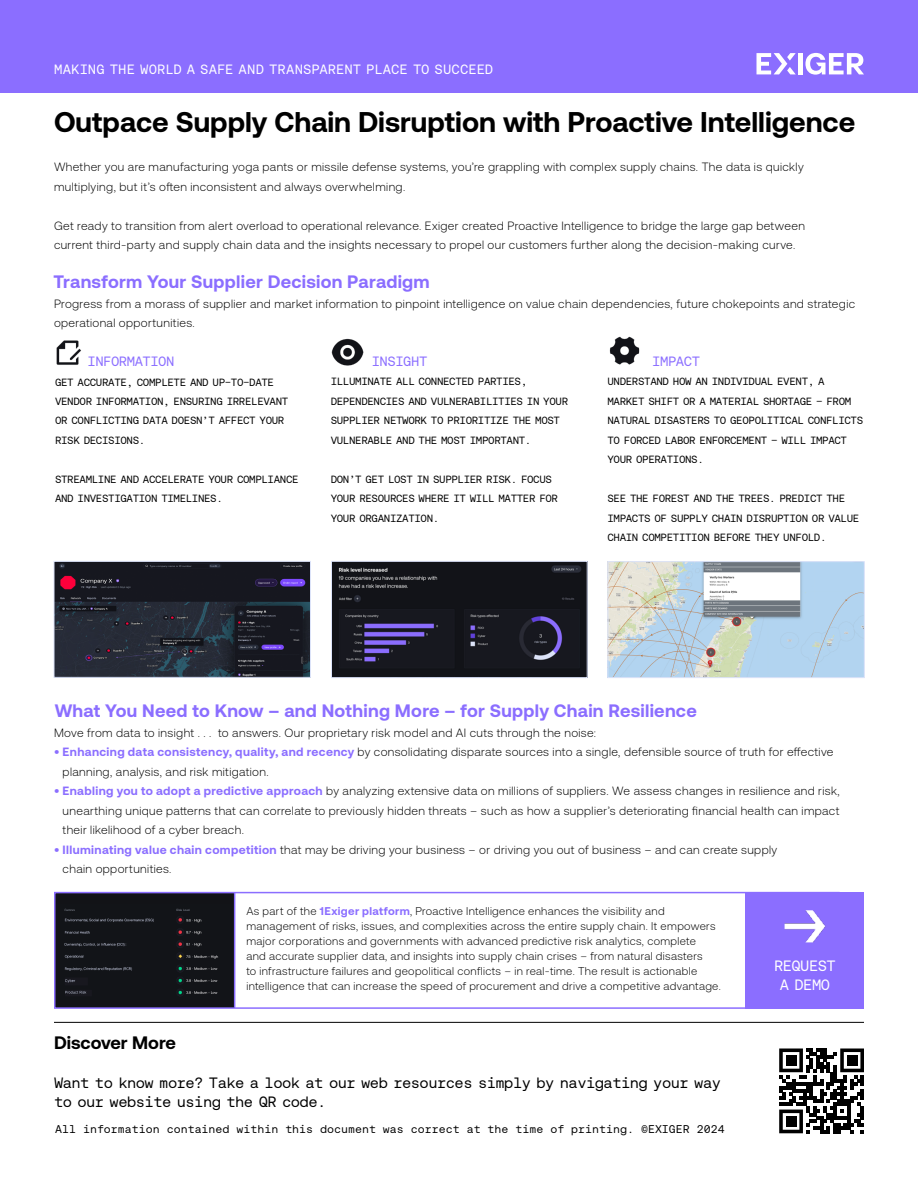
<style>
.page{position:relative;width:918px;height:1188px;background:#fff}
.page>*{position:absolute;margin:0;border:0;box-sizing:border-box;transform-origin:0 0}
.t1{font:700 28.5px "Aeonik";color:#000}
.t2{font:700 18px "Aeonik";letter-spacing:.015em;color:#8b6eff}
.t3{font:700 18px "Aeonik";color:#000}
.t4{font:15px/19.5px "Aeonik Mono";letter-spacing:-.035em;color:#000}
.t5{font:15px/19.5px "Aeonik Mono";letter-spacing:-.035em;color:#fff;text-align:center}
.t6{font:13.5px "Aeonik Mono";letter-spacing:.005em;color:#fff}
.t7{font:13.5px "Aeonik Mono";letter-spacing:-.035em;color:#8b6eff}
.t8{font:300 12px/19.5px "Aeonik";letter-spacing:.03em;color:#000}
.t9{font:300 11.25px/15px "Aeonik";letter-spacing:.035em;color:#000}
.t10{font:11.25px "Aeonik Mono";color:#000}
.t11{font:10.5px/19.5px "Aeonik Mono";letter-spacing:-.035em;color:#000}
.s1{font-weight:700;color:#8b6eff}
</style>
<div class="page">
<div style="left:55px;top:893px;width:179px;height:115px;background:#121317"></div>
<img style="left:64px;top:905px;width:170px;height:94px">
<div style="left:0;top:0;width:918px;height:93px;background:#8b6eff"></div>
<svg style="left:805px;top:53px;width:59px;height:22px"></svg>
<div style="left:798px;top:53px;width:5px;height:21px;background:#fff"></div>
<svg style="left:757px;top:53px;width:39px;height:21px"></svg>
<hr style="left:54px;top:1022px;width:810px;height:1px;background:#000">
<svg style="left:779px;top:1048px;width:85px;height:85px"></svg>
<div style="left:786px;top:1055px;width:10px;height:10px;background:#000"></div>
<div style="left:847px;top:1055px;width:10px;height:10px;background:#000"></div>
<div style="left:786px;top:1116px;width:10px;height:11px;background:#000"></div>
<div style="left:54px;top:892px;width:786px;height:117px;border:2px solid #8b6eff"></div>
<div style="left:746px;top:892px;width:118px;height:117px;background:#8b6eff"></div>
<img style="left:785px;top:911px;width:40px;height:31px">
<img style="left:610px;top:563px;width:253px;height:113px">
<div style="left:608px;top:561px;width:257px;height:117px;border:1px solid #dce3f9"></div>
<img style="left:56px;top:563px;width:253px;height:113px">
<div style="left:54px;top:561px;width:257px;height:117px;border:1px solid #dce3f9"></div>
<img style="left:333px;top:563px;width:253px;height:113px">
<div style="left:331px;top:561px;width:257px;height:117px;border:1px solid #dce3f9"></div>
<img style="left:331px;top:338px;width:33px;height:28px">
<hr style="left:234px;top:892px;width:1px;height:116px;background:#8b6eff">
<img style="left:56px;top:340px;width:25px;height:25px">
<img style="left:609px;top:336px;width:31px;height:29px">
<p class="t6" style="left:54px;top:61px;width:441px">MAKING THE WORLD A SAFE AND TRANSPARENT PLACE TO SUCCEED</p>
<h1 class="t1" style="left:54px;top:106px;width:803px">Outpace Supply Chain Disruption with Proactive Intelligence</h1>
<p class="t8" style="left:54px;top:157px;width:751px">Whether you are manufacturing yoga pants or missile defense systems, you’re grappling with complex supply chains. The data is quickly multiplying, but it’s often inconsistent and always overwhelming.</p>
<p class="t8" style="left:54px;top:216px;width:752px">Get ready to transition from alert overload to operational relevance. Exiger created Proactive Intelligence to bridge the large gap between current third-party and supply chain data and the insights necessary to propel our customers further along the decision-making curve.</p>
<h2 class="t2" style="left:54px;top:272px;width:378px">Transform Your Supplier Decision Paradigm</h2>
<p class="t8" style="left:54px;top:294px;width:803px">Progress from a morass of supplier and market information to pinpoint intelligence on value chain dependencies, future chokepoints and strategic operational opportunities.</p>
<p class="t7" style="left:87px;top:354px;width:89px">INFORMATION</p>
<p class="t7" style="left:372px;top:354px;width:57px">INSIGHT</p>
<p class="t7" style="left:652px;top:354px;width:49px">IMPACT</p>
<p class="t11" style="left:55px;top:372px;width:235px">GET ACCURATE, COMPLETE AND UP-TO-DATE VENDOR INFORMATION, ENSURING IRRELEVANT OR CONFLICTING DATA DOESN’T AFFECT YOUR RISK DECISIONS.</p>
<p class="t11" style="left:55px;top:469px;width:245px">STREAMLINE AND ACCELERATE YOUR COMPLIANCE<br>AND INVESTIGATION TIMELINES.</p>
<p class="t11" style="left:331px;top:372px;width:239px">ILLUMINATE ALL CONNECTED PARTIES, DEPENDENCIES AND VULNERABILITIES IN YOUR SUPPLIER NETWORK TO PRIORITIZE THE MOST VULNERABLE AND THE MOST IMPORTANT.</p>
<p class="t11" style="left:331px;top:469px;width:229px">DON’T GET LOST IN SUPPLIER RISK. FOCUS<br>YOUR RESOURCES WHERE IT WILL MATTER FOR<br>YOUR ORGANIZATION.</p>
<p class="t11" style="left:607px;top:372px;width:257px">UNDERSTAND HOW AN INDIVIDUAL EVENT, A MARKET SHIFT OR A MATERIAL SHORTAGE – FROM NATURAL DISASTERS TO GEOPOLITICAL CONFLICTS TO FORCED LABOR ENFORCEMENT – WILL IMPACT YOUR OPERATIONS.</p>
<p class="t11" style="left:607px;top:489px;width:253px">SEE THE FOREST AND THE TREES. PREDICT THE<br>IMPACTS OF SUPPLY CHAIN DISRUPTION OR VALUE<br>CHAIN COMPETITION BEFORE THEY UNFOLD.</p>
<h2 class="t2" style="left:55px;top:701px;width:644px">What You Need to Know – and Nothing More – for Supply Chain Resilience</h2>
<p class="t8" style="left:54px;top:723px;width:544px">Move from data to insight . . . to answers. Our proprietary risk model and AI cuts through the noise:</p>
<p class="t8" style="left:63px;top:742px;width:772px;text-indent:-9px"><span class="s1">• Enhancing data consistency, quality, and recency</span> by consolidating disparate sources into a single, defensible source of truth for effective planning, analysis, and risk mitigation.</p>
<p class="t8" style="left:63px;top:781px;width:779px;text-align:justify;text-indent:-9px"><span class="s1">• Enabling you to adopt a predictive approach</span> by analyzing extensive data on millions of suppliers. We assess changes in resilience and risk, unearthing unique patterns that can correlate to previously hidden threats – such as how a supplier’s deteriorating financial health can impact their likelihood of a cyber breach.</p>
<p class="t8" style="left:63px;top:840px;width:716px;text-indent:-9px"><span class="s1">• Illuminating value chain competition</span> that may be driving your business – or driving you out of business – and can create supply chain opportunities.</p>
<h2 class="t3" style="left:54px;top:1032px;width:124px">Discover More</h2>
<p class="t9" style="left:246px;top:904px;width:476px">As part of the <span class="s1">1Exiger platform</span>, Proactive Intelligence enhances the visibility and management of risks, issues, and complexities across the entire supply chain. It empowers major corporations and governments with advanced predictive risk analytics, complete<br>and accurate supplier data, and insights into supply chain crises – from natural disasters<br>to infrastructure failures and geopolitical conflicts – in real-time. The result is actionable intelligence that can increase the speed of procurement and drive a competitive advantage.</p>
<p class="t4" style="left:54px;top:1072px;width:669px">Want to know more? Take a look at our web resources simply by navigating your way to our website using the QR code.</p>
<p class="t10" style="left:55px;top:1123px;width:671px">All information contained within this document was correct at the time of printing. ©EXIGER 2024</p>
<p class="t5" style="left:774px;top:955px;width:63px">REQUEST<br>A DEMO</p>
</div>
